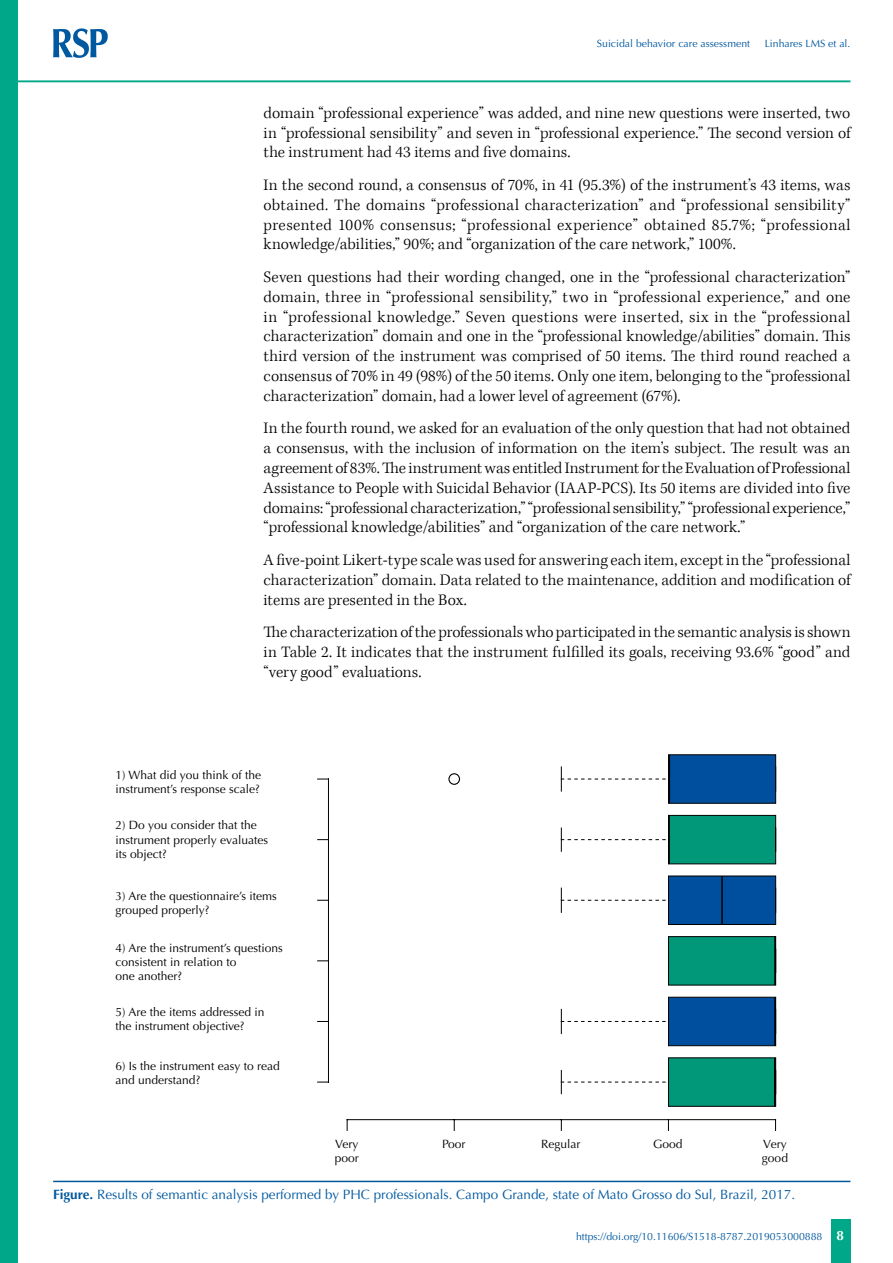
<style>
.page{position:relative;width:893px;height:1263px;background:#fff}
.page>*{position:absolute;margin:0;border:0;box-sizing:border-box;transform-origin:0 0}
.t1{font:300 16.5px/19.8px "Kepler Std";color:#000;text-align:justify}
.t2{font:13.5px "Optima";color:#0059a0}
.t3{font:700 13.5px "Optima";color:#fff}
.t4{font:12px/14.4px "Optima";color:#000}
.t5{font:10.5px "Optima";color:#0059a0}
.s1{font-weight:700}
</style>
<div class="page">
<div style="left:831px;top:1220px;width:20px;height:43px;background:#00a788"></div>
<div style="left:0;top:0;width:18px;height:1263px;background:#00a788"></div>
<svg style="left:53px;top:28px;width:55px;height:30px"></svg>
<hr style="left:18px;top:80px;width:832px;height:2px;background:#00a788">
<hr style="left:53px;top:1181px;width:797px;height:1px;background:#0059a0">
<svg style="left:561px;top:767px;width:105px;height:24px"></svg>
<div style="left:668px;top:754px;width:108px;height:50px;background:#004f9f;border:1px solid #000"></div>
<div style="left:668px;top:876px;width:108px;height:49px;background:#004f9f;border:1px solid #000"></div>
<svg style="left:561px;top:815px;width:215px;height:50px"></svg>
<hr style="left:721px;top:876px;width:2px;height:48px;background:#000">
<svg style="left:775px;top:888px;width:1px;height:24px"></svg>
<svg style="left:561px;top:888px;width:105px;height:24px"></svg>
<svg style="left:668px;top:936px;width:108px;height:50px;background:#029174"></svg>
<svg style="left:561px;top:1009px;width:105px;height:24px"></svg>
<div style="left:668px;top:997px;width:108px;height:49px;background:#004f9f;border:1px solid #000"></div>
<svg style="left:561px;top:1057px;width:215px;height:50px"></svg>
<hr style="left:347px;top:1119px;width:428px;height:1px;background:#000">
<hr style="left:328px;top:779px;width:1px;height:303px;background:#000">
<div style="left:448px;top:773px;width:12px;height:12px;border:1px solid #000;border-radius:50%"></div>
<hr style="left:774px;top:1058px;width:1px;height:48px;background:#000">
<hr style="left:774px;top:997px;width:2px;height:49px;background:#000">
<hr style="left:774px;top:936px;width:2px;height:49px;background:#000">
<hr style="left:668px;top:815px;width:2px;height:49px;background:#000">
<hr style="left:669px;top:755px;width:1px;height:48px;background:#000">
<p class="t5" style="left:597px;top:37px;width:155px">Suicidal behavior care assessment</p>
<p class="t5" style="left:765px;top:37px;width:87px">Linhares LMS et al.</p>
<p class="t1" style="left:264px;top:103px;width:588px">domain “professional experience” was added, and nine new questions were inserted, two in “professional sensibility” and seven in “professional experience.” The second version of the instrument had 43 items and five domains.</p>
<p class="t1" style="left:264px;top:176px;width:588px">In the second round, a consensus of 70%, in 41 (95.3%) of the instrument’s 43 items, was obtained. The domains “professional characterization” and “professional sensibility” presented 100% consensus; “professional experience” obtained 85.7%; “professional knowledge/abilities,” 90%; and “organization of the care network,” 100%.</p>
<p class="t1" style="left:264px;top:268px;width:588px">Seven questions had their wording changed, one in the “professional characterization” domain, three in “professional sensibility,” two in “professional experience,” and one in “professional knowledge.” Seven questions were inserted, six in the “professional characterization” domain and one in the “professional knowledge/abilities” domain. This third version of the instrument was comprised of 50 items. The third round reached a consensus of 70% in 49 (98%) of the 50 items. Only one item, belonging to the “professional characterization” domain, had a lower level of agreement (67%).</p>
<p class="t1" style="left:264px;top:419px;width:588px">In the fourth round, we asked for an evaluation of the only question that had not obtained a consensus, with the inclusion of information on the item’s subject. The result was an agreement of 83%. The instrument was entitled Instrument for the Evaluation of Professional Assistance to People with Suicidal Behavior (IAAP-PCS). Its 50 items are divided into five domains: “professional characterization,” “professional sensibility,” “professional experience,” “professional knowledge/abilities” and “organization of the care network.”</p>
<p class="t1" style="left:264px;top:551px;width:588px">A five-point Likert-type scale was used for answering each item, except in the “professional characterization” domain. Data related to the maintenance, addition and modification of items are presented in the Box.</p>
<p class="t1" style="left:264px;top:623px;width:588px">The characterization of the professionals who participated in the semantic analysis is shown in Table 2. It indicates that the instrument fulfilled its goals, receiving 93.6% “good” and “very good” evaluations.</p>
<p class="t4" style="left:116px;top:768px;width:147px">1) What did you think of the instrument’s response scale?</p>
<p class="t4" style="left:116px;top:818px;width:154px">2) Do you consider that the instrument properly evaluates its object?</p>
<p class="t4" style="left:116px;top:889px;width:163px">3) Are the questionnaire’s items grouped properly?</p>
<p class="t4" style="left:116px;top:940px;width:169px">4) Are the instrument’s questions consistent in relation to<br>one another?</p>
<p class="t4" style="left:116px;top:1005px;width:150px">5) Are the items addressed in the instrument objective?</p>
<p class="t4" style="left:116px;top:1059px;width:166px">6) Is the instrument easy to read and understand?</p>
<p class="t4" style="left:335px;top:1137px;width:25px">Very</p>
<p class="t4" style="left:442px;top:1137px;width:25px">Poor</p>
<p class="t4" style="left:541px;top:1137px;width:41px">Regular</p>
<p class="t4" style="left:653px;top:1137px;width:31px">Good</p>
<p class="t4" style="left:335px;top:1151px;width:26px">poor</p>
<p class="t4" style="left:762px;top:1137px;width:28px">Very good</p>
<p class="t2" style="left:53px;top:1187px;width:743px"><span class="s1">Figure.</span> Results of semantic analysis performed by PHC professionals. Campo Grande, state of Mato Grosso do Sul, Brazil, 2017.</p>
<p class="t5" style="left:576px;top:1230px;width:248px">https://doi.org/10.11606/S1518-8787.2019053000888</p>
<p class="t3" style="left:836px;top:1227px;width:9px">8</p>
</div>
